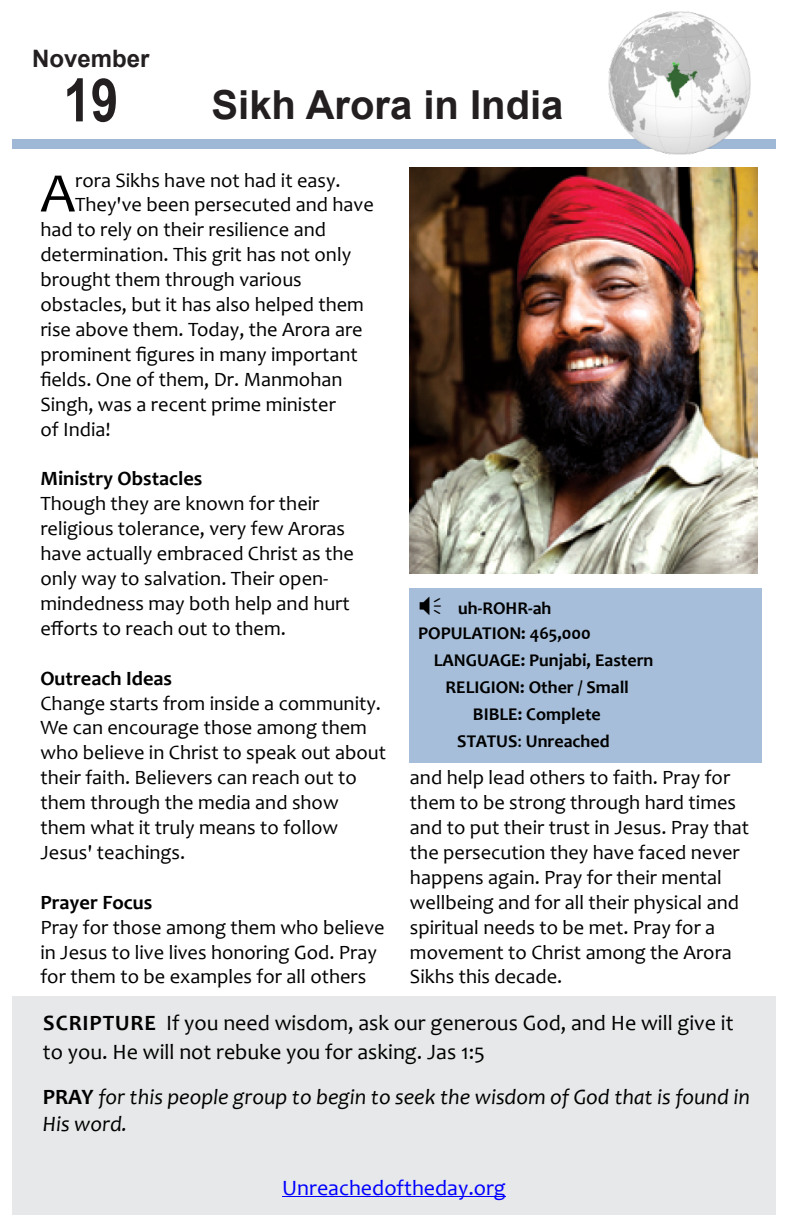
<style>
.page{position:relative;width:792px;height:1224px;background:#fff}
.page>*{position:absolute;margin:0;border:0;box-sizing:border-box;transform-origin:0 0}
.t1{font:700 60px "Arial Narrow";color:#231f20}
.t2{font:56.4px "Candara";color:#000}
.t3{font:700 40px "Arial";color:#231f20}
.t4{font:700 24px "Arial";color:#231f20}
.t5{font:22px/29px "Candara";color:#000}
.t6{font:italic 22px/26.8px "Candara";color:#000}
.t7{font:22px "Candara";color:#00f}
.t8{font:20.4px/25px "Candara";color:#000}
.t9{font:700 20.4px "Candara";color:#000}
.t10{font:700 18px/25px "Candara";color:#000;text-align:center}
.s1{font-weight:400}
.s2{font-weight:700}
.s3{font-weight:700;font-style:normal}
</style>
<div class="page">
<div style="left:12px;top:997px;width:764px;height:218px;background:#e7e8e9"></div>
<div style="left:12px;top:139px;width:764px;height:9px;background:#9eb8d5"></div>
<div style="left:409px;top:588px;width:353px;height:175px;background:#a6bed9"></div>
<img style="left:609px;top:12px;width:142px;height:142px">
<hr style="left:282px;top:1197px;width:224px;height:1px;background:#00f">
<img style="left:409px;top:167px;width:349px;height:407px">
<p class="t4" style="left:32px;top:50px;width:119px">November</p>
<h1 class="t1" style="left:63px;top:78px;width:56px">19</h1>
<h3 class="t3" style="left:212px;top:90px;width:353px">Sikh Arora in India</h3>
<h2 class="t2" style="left:40px;top:171px;width:36px">A</h2>
<p class="t8" style="left:75px;top:169px;width:267px">rora Sikhs have not had it easy.</p>
<p class="t8" style="left:75px;top:194px;width:300px">They've been persecuted and have</p>
<p class="t8" style="left:40px;top:219px;width:287px">had to rely on their resilience and</p>
<p class="t8" style="left:40px;top:244px;width:312px">determination. This grit has not only</p>
<p class="t8" style="left:40px;top:269px;width:263px">brought them through various</p>
<p class="t8" style="left:40px;top:294px;width:325px">obstacles, but it has also helped them</p>
<p class="t8" style="left:40px;top:319px;width:324px">rise above them. Today, the Arora are</p>
<p class="t8" style="left:40px;top:344px;width:319px">prominent figures in many important</p>
<p class="t8" style="left:40px;top:369px;width:304px">fields. One of them, Dr. Manmohan</p>
<p class="t8" style="left:40px;top:394px;width:297px">Singh, was a recent prime minister</p>
<p class="t8" style="left:40px;top:419px;width:72px">of India!</p>
<p class="t9" style="left:40px;top:471px;width:164px">Ministry Obstacles</p>
<p class="t8" style="left:40px;top:493px;width:315px">Though they are known for their religious tolerance, very few Aroras have actually embraced Christ as the only way to salvation. Their open&shy;mindedness may both help and hurt efforts to reach out to them.</p>
<p class="t9" style="left:40px;top:670px;width:133px">Outreach Ideas</p>
<p class="t8" style="left:40px;top:692px;width:347px">Change starts from inside a community.<br>We can encourage those among them who believe in Christ to speak out about their faith. Believers can reach out to them through the media and show them what it truly means to follow Jesus' teachings.</p>
<p class="t9" style="left:40px;top:894px;width:113px">Prayer Focus</p>
<p class="t8" style="left:40px;top:917px;width:346px">Pray for those among them who believe in Jesus to live lives honoring God. Pray for them to be examples for all others</p>
<p class="t10" style="left:418px;top:598px;width:174px">uh-ROHR-ah<br>POPULATION: 465,000</p>
<p class="t10" style="left:434px;top:650px;width:221px">LANGUAGE: Punjabi, Eastern</p>
<p class="t10" style="left:446px;top:677px;width:185px">RELIGION: Other / Small</p>
<p class="t10" style="left:473px;top:704px;width:129px">BIBLE: Complete</p>
<p class="t10" style="left:457px;top:731px;width:154px">STATUS<span class="s1">:</span> Unreached</p>
<p class="t8" style="left:410px;top:767px;width:341px">and help lead others to faith. Pray for them to be strong through hard times and to put their trust in Jesus. Pray that the persecution they have faced never happens again. Pray for their mental wellbeing and for all their physical and spiritual needs to be met. Pray for a movement to Christ among the Arora Sikhs this decade.</p>
<p class="t5" style="left:43px;top:1011px;width:692px"><span class="s2">SCRIPTURE</span> If you need wisdom, ask our generous God, and He will give it to you. He will not rebuke you for asking. Jas 1:5</p>
<p class="t6" style="left:43px;top:1086px;width:709px"><span class="s3">PRAY</span> for this people group to begin to seek the wisdom of God that is found in<br>His word.</p>
<p class="t7" style="left:282px;top:1180px;width:225px">Unreachedoftheday.org</p>
</div>
